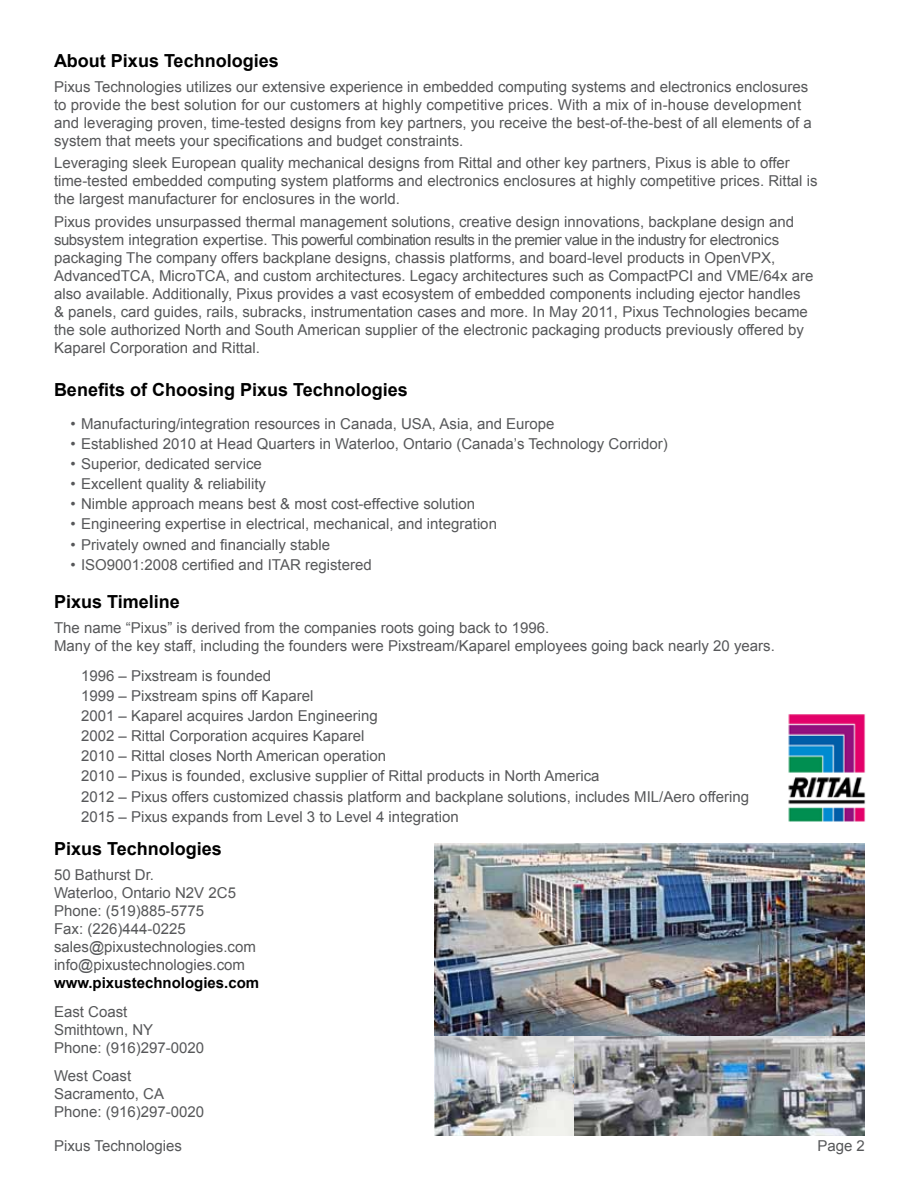
<style>
.page{position:relative;width:918px;height:1188px;background:#fff}
.page>*{position:absolute;margin:0;border:0;box-sizing:border-box;transform-origin:0 0}
.t1{font:700 18px "Arial";color:#000}
.t2{font:15px/18px "Arial";color:#565759}
.t3{font:700 15px "Arial";color:#000}
</style>
<div class="page">
<img style="left:434px;top:1033px;width:140px;height:103px">
<img style="left:574px;top:1033px;width:291px;height:103px">
<img style="left:435px;top:843px;width:429px;height:192px">
<img style="left:788px;top:714px;width:78px;height:108px">
<p class="t1" style="left:54px;top:49px;width:226px">About Pixus Technologies</p>
<p class="t2" style="left:54px;top:78px;width:759px">Pixus Technologies utilizes our extensive experience in embedded computing systems and electronics enclosures to provide the best solution for our customers at highly competitive prices. With a mix of in-house development and leveraging proven, time-tested designs from key partners, you receive the best-of-the-best of all elements of a system that meets your specifications and budget constraints.</p>
<p class="t2" style="left:54px;top:154px;width:765px">Leveraging sleek European quality mechanical designs from Rittal and other key partners, Pixus is able to offer time-tested embedded computing system platforms and electronics enclosures at highly competitive prices. Rittal is the largest manufacturer for enclosures in the world.</p>
<p class="t2" style="left:54px;top:213px;width:742px">Pixus provides unsurpassed thermal management solutions, creative design innovations, backplane design and subsystem integration expertise. This powerful combination results in the premier value in the industry for electronics packaging The company offers backplane designs, chassis platforms, and board-level products in OpenVPX, AdvancedTCA</p>
<p class="t2" style="left:54px;top:267px;width:761px;text-indent:705px">/64x are also available. Additionally, Pixus provides a vast ecosystem of embedded components including ejector handles &amp; panels, card guides, rails, subracks, instrumentation cases and more. I n May 2011, Pixus Technologies became the sole authorized North and South American supplier of the electronic packaging products previously offered by Kaparel Corporation and Rittal.</p>
<p class="t1" style="left:54px;top:378px;width:355px">Benefits of Choosing Pixus Technologies</p>
<p class="t2" style="left:70px;top:414px;width:342px">• Manufacturing/integration resources in Canada, USA</p>
<p class="t2" style="left:432px;top:414px;width:124px">, Asia, and Europe</p>
<p class="t2" style="left:71px;top:435px;width:599px">• Established 2010 at Head Quarters in Waterloo, Ontario (Canada’s Technology Corridor)</p>
<p class="t2" style="left:71px;top:455px;width:193px">• Superior, dedicated service</p>
<p class="t2" style="left:71px;top:475px;width:197px">• Excellent quality &amp; reliability</p>
<p class="t2" style="left:71px;top:495px;width:406px">• N imble approach means best &amp; most cost-effective solution</p>
<p class="t2" style="left:71px;top:515px;width:428px">• Engineering expertise in electrical, mechanical, and integration</p>
<p class="t2" style="left:71px;top:535px;width:261px">• Privately owned and financially stable</p>
<p class="t2" style="left:71px;top:556px;width:303px">• ISO9001:2008 certified and ITAR registered</p>
<p class="t1" style="left:54px;top:590px;width:127px">Pixus Timeline</p>
<p class="t2" style="left:54px;top:619px;width:722px">The name “Pixus” is derived from the companies roots going back to 1996.<br>Many of the key staff, including the founders were Pixstream/Kaparel employees going back nearly 20 years.</p>
<p class="t2" style="left:81px;top:665px;width:670px;line-height:20.1px">1996 – Pixstream is founded<br>1999 – Pixstream spins off Kaparel<br>2001 – Kaparel acquires Jardon Engineering<br>2002 – Rittal Corporation acquires Kaparel<br>2010 – Rittal closes N orth American operation<br>2010 – Pixus is founded, exclusive supplier of Rittal products in North America<br>2012 – Pixus offers customized chassis platform and backplane solutions, includes MIL/Aero offering 2015 – Pixus expands from Level 3 to Level 4 integration</p>
<p class="t1" style="left:54px;top:837px;width:169px">Pixus Technologies</p>
<p class="t2" style="left:54px;top:866px;width:203px">50 Bathurst Dr.<br>Waterloo, Ontario N2V 2C5<br>Phone: (519)885-5775<br>Fax: (226)444-0225 sales@pixustechnologies.com info@pixustechnologies.com</p>
<p class="t3" style="left:54px;top:973px;width:207px">www.pixustechnologies.com</p>
<p class="t2" style="left:54px;top:1003px;width:152px">East Coast<br>Smithtown, NY<br>Phone: (916)297-0020</p>
<p class="t2" style="left:54px;top:1067px;width:152px">West Coast<br>Sacramento, CA<br>Phone: (916)297-0020</p>
<p class="t2" style="left:151px;top:267px;width:56px">, MicroTCA</p>
<p class="t2" style="left:226px;top:267px;width:513px">, and custom architectures. Legacy architectures such as CompactPCI and VME</p>
<p class="t2" style="left:54px;top:1137px;width:130px">Pixus Technologies</p>
<p class="t2" style="left:817px;top:1137px;width:49px">Page 2</p>
</div>
